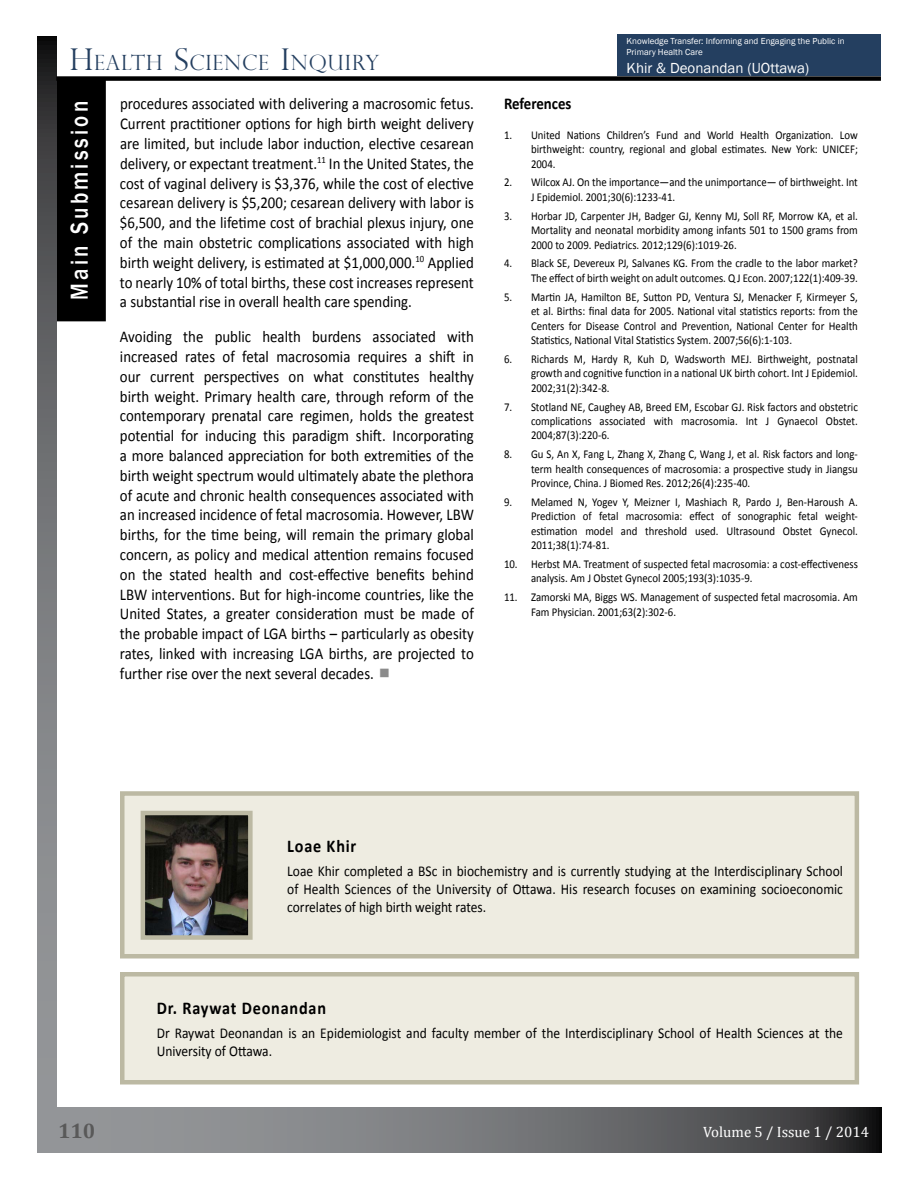
<style>
.page{position:relative;width:918px;height:1188px;background:#fff}
.page>*{position:absolute;margin:0;border:0;box-sizing:border-box;transform-origin:0 0}
.t1{font:500 25.2px "Franklin Gothic";letter-spacing:.15em;color:#fff;scale:.83 1}
.t2{font:300 21px "Perpetua Titling";letter-spacing:.045em;color:#243f60}
.t3{font:700 21px "Cambria";color:#595959}
.t4{font:700 18px "Calibri";letter-spacing:.05em;color:#000;scale:.9 1}
.t5{font:16.5px/19.8px "Calibri";color:#000;text-align:justify;scale:.9 1}
.t6{font:16.5px "Calibri";color:#fff;scale:.9 1}
.t7{font:700 16.5px "Calibri";color:#000;scale:.9 1}
.t8{font:15px/18px "Calibri";color:#000;scale:.9 1}
.t9{font:15px "Franklin Gothic";color:#fff}
.t10{font:15px "Cambria";color:#fff}
.t11{font:12px/14.4px "Calibri";color:#000;text-align:justify;scale:.9 1}
.t12{font:9px/10.8px "Franklin Gothic";color:#fff}
.s1{font-size:30px}
</style>
<div class="page">
<div style="left:57px;top:82px;width:47px;height:237px;background:#000"></div>
<div style="left:55px;top:79px;width:51px;height:242px;border:4px solid #000"></div>
<svg style="left:56px;top:1108px;width:826px;height:45px;background:#707173"></svg>
<svg style="left:38px;top:37px;width:18px;height:1116px;background:#707274"></svg>
<div style="left:56px;top:76px;width:825px;height:5px;background:#000"></div>
<div style="left:618px;top:35px;width:263px;height:41px;background:#243f60"></div>
<div style="left:120px;top:972px;width:739px;height:112px;background:#eeece1;border:4px solid #bcb9a3"></div>
<div style="left:120px;top:791px;width:739px;height:167px;background:#eeece1;border:4px solid #bcb9a3"></div>
<img style="left:146px;top:816px;width:102px;height:119px">
<div style="left:141px;top:811px;width:112px;height:129px;border:4px solid #bcb9a3"></div>
<h2 class="t2" style="left:70px;top:55px;width:311px"><span class="s1">H</span>EALTH <span class="s1">S</span>CIENCE <span class="s1">I</span>NQUIRY</h2>
<h1 class="t1" style="left:65px;top:300px;width:241px;rotate:-90deg">Main Submission</h1>
<p class="t5" style="left:120px;top:95px;width:395px">procedures associated with delivering a macrosomic fetus.<br>Current practitioner options for high birth weight delivery are limited, but include labor induction, elective cesarean delivery, or expectant treatment.<sup>11</sup> In the United States, the cost of vaginal delivery is $3,376, while the cost of elective cesarean delivery is $5,200; cesarean delivery with labor is $6,500, and the lifetime cost of brachial plexus injury, one of the main obstetric complications associated with high birth weight delivery, is estimated at $1,000,000.<sup>10</sup> Applied to nearly 10% of total births, these cost increases represent a substantial rise in overall health care spending.</p>
<p class="t5" style="left:120px;top:328px;width:395px">Avoiding the public health burdens associated with increased rates of fetal macrosomia requires a shift in our current perspectives on what constitutes healthy birth weight. Primary health care, through reform of the contemporary prenatal care regimen, holds the greatest potential for inducing this paradigm shift. Incorporating a more balanced appreciation for both extremities of the birth weight spectrum would ultimately abate the plethora of acute and chronic health consequences associated with an increased incidence of fetal macrosomia. However, LBW births, for the time being, will remain the primary global concern, as policy and medical attention remains focused on the stated health and cost-effective benefits behind LBW interventions. But for high-income countries, like the United States, a greater consideration must be made of the probable impact of LGA births – particularly as obesity rates, linked with increasing LGA births, are projected to further rise over the next several decades.</p>
<p class="t12" style="left:627px;top:36px;width:219px">Knowledge Transfer: Informing and Engaging the Public in<br>Primary Health Care</p>
<p class="t9" style="left:627px;top:59px;width:184px">Khir &amp; Deonandan (UOttawa)</p>
<h3 class="t7" style="left:504px;top:97px;width:77px">References</h3>
<p class="t11" style="left:531px;top:129px;width:365px;text-indent:-27px">1. United Nations Children’s Fund and World Health Organization. Low birthweight: country, regional and global estimates. New York: UNICEF; 2004.</p>
<p class="t11" style="left:531px;top:176px;width:365px;text-indent:-27px">2. Wilcox AJ. On the importance—and the unimportance— of birthweight. Int<br>J Epidemiol. 2001;30(6):1233-41.</p>
<p class="t11" style="left:531px;top:210px;width:365px;text-indent:-27px">3. Horbar JD, Carpenter JH, Badger GJ, Kenny MJ, Soll RF, Morrow KA, et al.<br>Mortality and neonatal morbidity among infants 501 to 1500 grams from 2000 to 2009. Pediatrics. 2012;129(6):1019-26.</p>
<p class="t11" style="left:504px;top:257px;width:395px;text-align:right">4. Black SE, Devereux PJ, Salvanes KG. From the cradle to the labor market?<br>The effect of birth weight on adult outcomes. Q J Econ. 2007;122(1):409-39.</p>
<p class="t11" style="left:531px;top:291px;width:365px;text-indent:-27px">5. Martin JA, Hamilton BE, Sutton PD, Ventura SJ, Menacker F, Kirmeyer S, et al. Births: final data for 2005. National vital statistics reports: from the Centers for Disease Control and Prevention, National Center for Health Statistics, National Vital Statistics System. 2007;56(6):1-103.</p>
<p class="t11" style="left:531px;top:353px;width:365px;text-indent:-27px">6. Richards M, Hardy R, Kuh D, Wadsworth MEJ. Birthweight, postnatal growth and cognitive function in a national UK birth cohort. Int J Epidemiol.<br>2002;31(2):342-8.</p>
<p class="t11" style="left:531px;top:400px;width:365px;text-indent:-27px">7. Stotland NE, Caughey AB, Breed EM, Escobar GJ. Risk factors and obstetric complications associated with macrosomia. Int J Gynaecol Obstet.<br>2004;87(3):220-6.</p>
<p class="t11" style="left:531px;top:448px;width:365px;text-indent:-27px">8. Gu S, An X, Fang L, Zhang X, Zhang C, Wang J, et al. Risk factors and long&shy;term health consequences of macrosomia: a prospective study in Jiangsu Province, China. J Biomed Res. 2012;26(4):235-40.</p>
<p class="t11" style="left:531px;top:496px;width:365px;text-indent:-27px">9. Melamed N, Yogev Y, Meizner I, Mashiach R, Pardo J, Ben-Haroush A.<br>Prediction of fetal macrosomia: effect of sonographic fetal weight&shy;estimation model and threshold used. Ultrasound Obstet Gynecol.<br>2011;38(1):74-81.</p>
<p class="t11" style="left:531px;top:558px;width:365px;text-indent:-27px">10. Herbst MA. Treatment of suspected fetal macrosomia: a cost-effectiveness analysis. Am J Obstet Gynecol 2005;193(3):1035-9.</p>
<p class="t11" style="left:531px;top:591px;width:365px;text-indent:-27px">11. Zamorski MA, Biggs WS. Management of suspected fetal macrosomia. Am<br>Fam Physician. 2001;63(2):302-6.</p>
<h3 class="t4" style="left:287px;top:838px;width:78px">Loae Khir</h3>
<p class="t8" style="left:287px;top:863px;width:619px;text-align:justify">Loae Khir completed a BSc in biochemistry and is currently studying at the Interdisciplinary School of Health Sciences of the University of Ottawa. His research focuses on examining socioeconomic correlates of high birth weight rates.</p>
<h3 class="t4" style="left:157px;top:1000px;width:190px">Dr. Raywat Deonandan</h3>
<p class="t8" style="left:157px;top:1025px;width:764px">Dr Raywat Deonandan is an Epidemiologist and faculty member of the Interdisciplinary School of Health Sciences at the<br>University of Ottawa.</p>
<h2 class="t3" style="left:58px;top:1118px;width:39px">110</h2>
<p class="t10" style="left:703px;top:1123px;width:167px">Volume 5 / Issue 1 / 2014</p>
<h3 class="t6" style="left:685px;top:1123px;width:157px">Volume 3/Issue 1/2012</h3>
</div>
